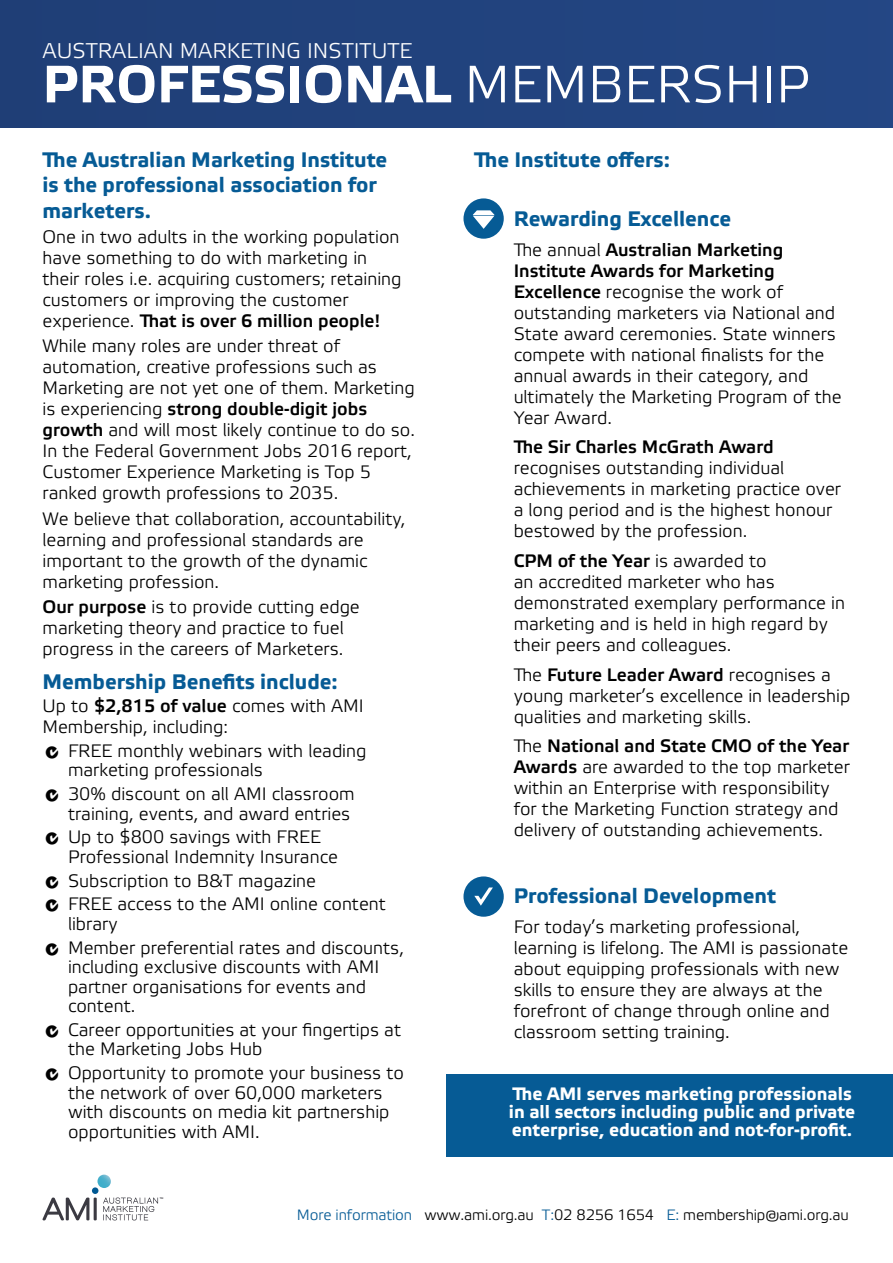
<style>
.page{position:relative;width:893px;height:1263px;background:#fff}
.page>*{position:absolute;margin:0;border:0;box-sizing:border-box;transform-origin:0 0}
.t1{font:700 52.5px "Elektra Text Pro";color:#fff}
.t2{font:21.3px "Elektra Light Pro";color:#fff}
.t3{font:700 21px/25.5px "Elektra Text Pro";color:#065b95}
.t4{font:18px/21px "Elektra Light Pro";color:#000}
.t5{font:700 18px/18px "Elektra Text Pro";color:#fff}
.t6{font:700 18px "Elektra Light Pro";color:#000}
.t7{font:15px "Elektra Light Pro";letter-spacing:-.01em;color:#000}
.t8{font:700 2.4px "Elektra Light Pro";color:#3b3a42}
.s1{font-family:"Elektra Light Pro";font-weight:400}
.s2{font-weight:700}
.s3{color:#065b95}
</style>
<div class="page">
<div style="left:0;top:0;width:893px;height:128px;background:#21427d"></div>
<svg style="left:43px;top:1197px;width:54px;height:23px"></svg>
<svg style="left:103px;top:1197px;width:55px;height:23px"></svg>
<div style="left:92px;top:1187px;width:6px;height:7px;background:#005993;border-radius:50%"></div>
<img style="left:97px;top:1174px;width:14px;height:14px">
<div style="left:463px;top:198px;width:41px;height:41px;background:#065b95;border-radius:50%"></div>
<svg style="left:473px;top:210px;width:21px;height:19px"></svg>
<div style="left:463px;top:876px;width:41px;height:41px;background:#065b95;border-radius:50%"></div>
<svg style="left:474px;top:887px;width:19px;height:19px"></svg>
<div style="left:446px;top:1074px;width:447px;height:82px;background:#065b95"></div>
<p class="t2" style="left:43px;top:39px;width:371px">AUSTRALIAN MARKETING INSTITUTE</p>
<h1 class="t1" style="left:43px;top:55px;width:769px">PROFESSIONAL <span class="s1">MEMBERSHIP</span></h1>
<p class="t3" style="left:43px;top:147px;width:346px">The Australian Marketing Institute is the professional association for marketers.</p>
<p class="t4" style="left:43px;top:227px;width:360px">One in two adults in the working population have something to do with marketing in their roles i.e. acquiring customers; retaining customers or improving the customer experience. <span class="s2">That is over 6 million people!</span></p>
<p class="t4" style="left:43px;top:336px;width:374px">While many roles are under threat of automation, creative professions such as Marketing are not yet one of them. Marketing is experiencing <span class="s2">strong double-digit jobs growth</span> and will most likely continue to do so.<br>In the Federal Government Jobs 2016 report, Customer Experience Marketing is Top 5 ranked growth professions to 2035.</p>
<p class="t4" style="left:43px;top:509px;width:364px">We believe that collaboration, accountability, learning and professional standards are important to the growth of the dynamic marketing profession.</p>
<p class="t4" style="left:43px;top:597px;width:319px"><span class="s2">Our purpose</span> is to provide cutting edge marketing theory and practice to fuel progress in the careers of Marketers.</p>
<p class="t4" style="left:43px;top:696px;width:323px">Up to <span class="s2">$2,815 of value</span> comes with AMI<br>Membership, including:</p>
<p class="t4" style="left:68px;top:741px;width:300px;line-height:19.5px;text-indent:-26px">˚ FREE monthly webinars with leading marketing professionals</p>
<p class="t4" style="left:43px;top:785px;width:314px;line-height:19.5px;text-align:right">˚ 30% discount on all AMI classroom training, events, and award entries</p>
<p class="t4" style="left:68px;top:828px;width:271px;line-height:19.5px;text-indent:-26px">˚ Up to $800 savings with FREE<br>Professional Indemnity Insurance</p>
<p class="t4" style="left:43px;top:869px;width:345px;line-height:23.7px">˚ Subscription to B&amp;T magazine<br>˚ FREE access to the AMI online content</p>
<p class="t4" style="left:43px;top:912px;width:363px;line-height:23.7px;text-indent:26px">library<br>˚ Member preferential rates and discounts,</p>
<p class="t4" style="left:68px;top:958px;width:313px;line-height:19.5px">including exclusive discounts with AMI partner organisations for events and content.</p>
<p class="t4" style="left:68px;top:1021px;width:335px;line-height:19.5px;text-indent:-26px">˚ Career opportunities at your fingertips at the Marketing Jobs Hub</p>
<p class="t4" style="left:68px;top:1064px;width:338px;line-height:19.5px;text-indent:-26px">˚ Opportunity to promote your business to the network of over 60,000 marketers with discounts on media kit partnership opportunities with AMI.</p>
<p class="t3" style="left:43px;top:669px;width:297px">Membership Benefits include:</p>
<p class="t8" style="left:160px;top:1197px;width:5px">TM</p>
<p class="t3" style="left:474px;top:147px;width:197px">The Institute offers:</p>
<p class="t3" style="left:514px;top:207px;width:219px">Rewarding Excellence</p>
<p class="t4" style="left:514px;top:240px;width:330px">The annual <span class="s2">Australian Marketing Institute Awards for Marketing Excellence</span> recognise the work of outstanding marketers via National and State award ceremonies. State winners compete with national finalists for the annual awards in their category, and ultimately the Marketing Program of the Year Award.</p>
<p class="t6" style="left:514px;top:437px;width:262px">The Sir Charles McGrath Award</p>
<p class="t4" style="left:514px;top:458px;width:329px">recognises outstanding individual achievements in marketing practice over a long period and is the highest honour bestowed by the profession.</p>
<p class="t4" style="left:514px;top:551px;width:333px"><span class="s2">CPM of the Year</span> is awarded to<br>an accredited marketer who has demonstrated exemplary performance in marketing and is held in high regard by their peers and colleagues.</p>
<p class="t4" style="left:514px;top:664px;width:338px">The <span class="s2">Future Leader Award</span> recognises a young marketer’s excellence in leadership qualities and marketing skills.</p>
<p class="t4" style="left:514px;top:736px;width:338px">The <span class="s2">National and State CMO of the Year Awards</span> are awarded to the top marketer within an Enterprise with responsibility for the Marketing Function strategy and delivery of outstanding achievements.</p>
<p class="t3" style="left:514px;top:884px;width:264px">Professional Development</p>
<p class="t4" style="left:514px;top:916px;width:336px">For today’s marketing professional, learning is lifelong. The AMI is passionate about equipping professionals with new skills to ensure they are always at the forefront of change through online and classroom setting training.</p>
<p class="t5" style="left:509px;top:1086px;width:348px">The AMI serves marketing professionals in all sectors including public and private enterprise, education and not-for-profit.</p>
<p class="t7" style="left:297px;top:1207px;width:553px"><span class="s3">More information</span> www.ami.org.au <span class="s3">T:</span>02 8256 1654 <span class="s3">E:</span> membership@ami.org.au</p>
</div>
